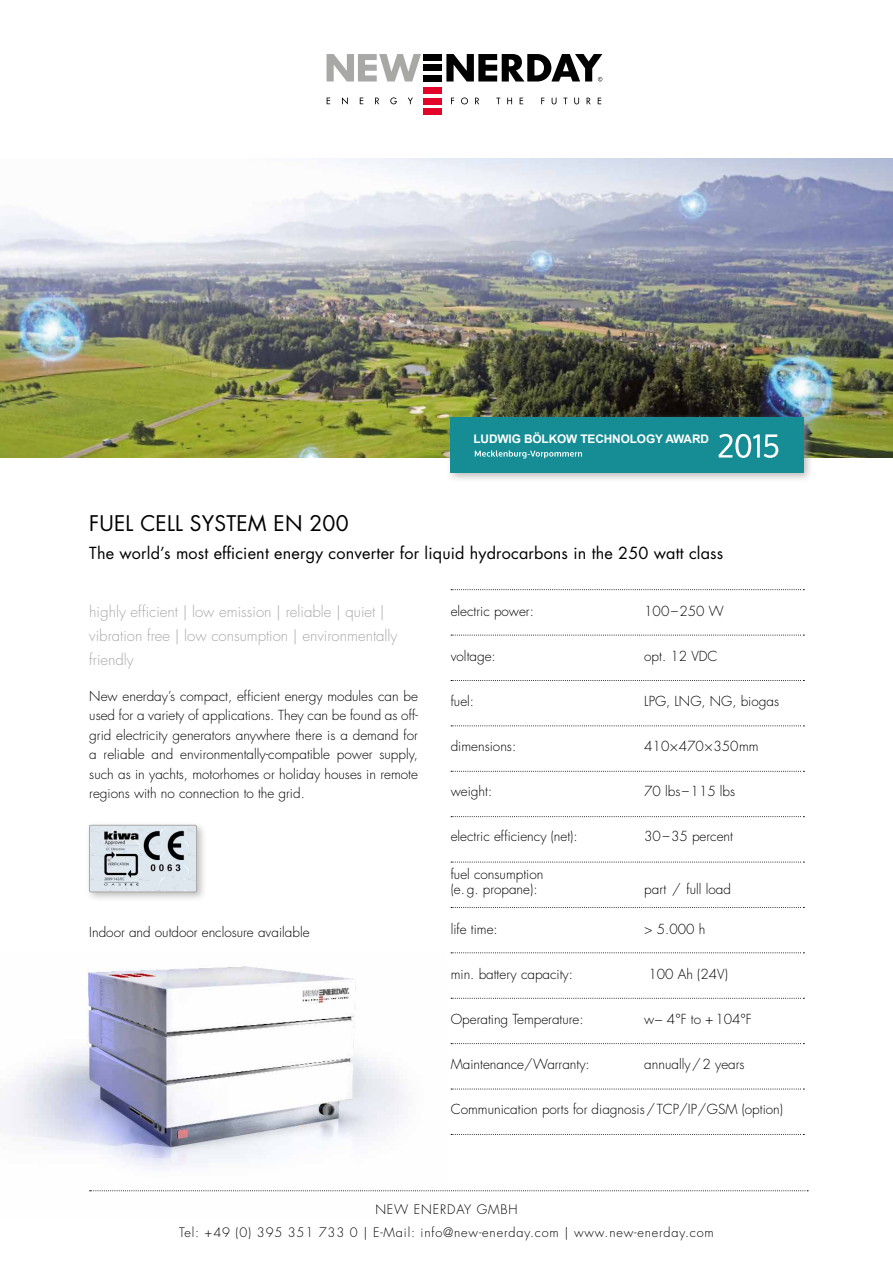
<style>
.page{position:relative;width:893px;height:1263px;background:#fff}
.page>*{position:absolute;margin:0;border:0;box-sizing:border-box;transform-origin:0 0}
.t1{font:21px "Futura Std";letter-spacing:.01em;color:#000}
.t2{font:16.2px "Futura Std";letter-spacing:.01em;color:#000}
.t3{font:300 15px/24px "Futura Std";color:#a8a8a7}
.t4{font:300 13.5px/19.5px "Futura Std";color:#000;text-align:justify}
.t5{font:300 12.75px/22.5px "Futura Std";letter-spacing:.065em;color:#000;text-align:center}
.t6{font:700 11.85px "Arial";letter-spacing:-.01em;color:#fff}
</style>
<div class="page">
<img style="left:0;top:966px;width:446px;height:226px">
<img style="left:0;top:158px;width:893px;height:300px">
<svg style="left:90px;top:1190px;width:718px;height:1px"></svg>
<svg style="left:451px;top:680px;width:353px;height:1px"></svg>
<svg style="left:451px;top:1134px;width:353px;height:1px"></svg>
<svg style="left:451px;top:725px;width:353px;height:1px"></svg>
<svg style="left:451px;top:771px;width:353px;height:1px"></svg>
<svg style="left:451px;top:998px;width:353px;height:1px"></svg>
<svg style="left:451px;top:816px;width:353px;height:1px"></svg>
<svg style="left:451px;top:862px;width:353px;height:1px"></svg>
<svg style="left:451px;top:907px;width:353px;height:1px"></svg>
<svg style="left:451px;top:952px;width:353px;height:1px"></svg>
<svg style="left:451px;top:635px;width:353px;height:1px"></svg>
<svg style="left:451px;top:1089px;width:353px;height:1px"></svg>
<svg style="left:451px;top:589px;width:353px;height:1px"></svg>
<svg style="left:451px;top:1043px;width:353px;height:1px"></svg>
<div style="left:423px;top:75px;width:19px;height:6px;background:#000"></div>
<div style="left:423px;top:65px;width:19px;height:6px;background:#000"></div>
<div style="left:423px;top:54px;width:19px;height:6px;background:#000"></div>
<svg style="left:327px;top:98px;width:3px;height:6px"></svg>
<svg style="left:342px;top:97px;width:6px;height:7px"></svg>
<svg style="left:360px;top:98px;width:3px;height:6px"></svg>
<svg style="left:375px;top:98px;width:4px;height:6px"></svg>
<svg style="left:390px;top:97px;width:7px;height:7px"></svg>
<svg style="left:408px;top:98px;width:5px;height:6px"></svg>
<svg style="left:461px;top:97px;width:7px;height:7px"></svg>
<svg style="left:475px;top:98px;width:4px;height:6px"></svg>
<svg style="left:496px;top:98px;width:4px;height:6px"></svg>
<svg style="left:507px;top:98px;width:5px;height:6px"></svg>
<svg style="left:520px;top:98px;width:3px;height:6px"></svg>
<svg style="left:541px;top:98px;width:3px;height:6px"></svg>
<svg style="left:552px;top:98px;width:4px;height:6px"></svg>
<svg style="left:574px;top:98px;width:5px;height:6px"></svg>
<svg style="left:587px;top:98px;width:4px;height:6px"></svg>
<svg style="left:598px;top:98px;width:3px;height:6px"></svg>
<svg style="left:446px;top:54px;width:156px;height:28px"></svg>
<svg style="left:327px;top:54px;width:94px;height:28px"></svg>
<div style="left:423px;top:88px;width:19px;height:6px;background:#e40428"></div>
<div style="left:423px;top:98px;width:19px;height:6px;background:#e40428"></div>
<div style="left:423px;top:109px;width:19px;height:6px;background:#e40428"></div>
<div style="left:85px;top:821px;width:122px;height:81px;background:#a8a8a7;opacity:.75"></div>
<img style="left:91px;top:827px;width:104px;height:63px">
<div style="left:89px;top:825px;width:108px;height:67px;border:1px solid #a8a8a7;border-radius:2px"></div>
<div style="left:446px;top:413px;width:368px;height:70px;background:#a8a8a7;opacity:.75"></div>
<div style="left:451px;top:418px;width:353px;height:55px;background:#168d95"></div>
<svg style="left:475px;top:450px;width:107px;height:8px"></svg>
<svg style="left:718px;top:434px;width:60px;height:24px"></svg>
<p class="t6" style="left:473px;top:431px;width:236px">LUDWIG BÖLKOW TECHNOLOGY AWARD</p>
<h1 class="t1" style="left:89px;top:510px;width:261px">FUEL CELL SYsTEM EN 200</h1>
<p class="t2" style="left:89px;top:543px;width:635px">The world’s most efficient energy converter for liquid hydrocarbons in the 250 watt class</p>
<p class="t3" style="left:89px;top:600px;width:310px">highly efficient | low emission | reliable | quiet | vibration free | low consumption | environmentally friendly</p>
<p class="t4" style="left:89px;top:687px;width:330px">New enerday’s compact, efficient energy modules can be used for a variety of applications. They can be found as off&shy;grid electricity generators anywhere there is a demand for a reliable and environmentally-compatible power supply, such as in yachts, motorhomes or holiday houses in remote regions with no connection to the grid.</p>
<p class="t4" style="left:89px;top:922px;width:222px">Indoor and outdoor enclosure available</p>
<p class="t4" style="left:451px;top:602px;width:85px">electric power:</p>
<p class="t4" style="left:644px;top:602px;width:81px">100–250 W</p>
<p class="t4" style="left:451px;top:647px;width:47px">voltage:</p>
<p class="t4" style="left:644px;top:647px;width:75px">opt. 12 VDC</p>
<p class="t4" style="left:451px;top:692px;width:25px">fuel:</p>
<p class="t4" style="left:644px;top:692px;width:136px">LPG, LNG, NG, biogas</p>
<p class="t4" style="left:451px;top:737px;width:67px">dimensions:</p>
<p class="t4" style="left:644px;top:737px;width:116px">410×470×350mm</p>
<p class="t4" style="left:451px;top:782px;width:43px">weight:</p>
<p class="t4" style="left:644px;top:782px;width:92px">70 lbs –115 lbs</p>
<p class="t4" style="left:451px;top:827px;width:128px">electric efficiency (net):</p>
<p class="t4" style="left:644px;top:827px;width:90px">30–35 percent</p>
<p class="t4" style="left:451px;top:867px;width:94px;line-height:15px">fuel consumption (e.g. propane):</p>
<p class="t4" style="left:644px;top:879px;width:88px">part / full load</p>
<p class="t4" style="left:451px;top:920px;width:48px">life time:</p>
<p class="t4" style="left:644px;top:920px;width:63px">&gt; 5.000 h</p>
<p class="t4" style="left:451px;top:965px;width:124px">min. battery capacity:</p>
<p class="t4" style="left:648px;top:965px;width:81px">100 Ah (24V)</p>
<p class="t4" style="left:451px;top:1010px;width:134px">Operating Temperature:</p>
<p class="t4" style="left:644px;top:1010px;width:109px">w− 4°F to +104°F</p>
<p class="t4" style="left:451px;top:1055px;width:141px">Maintenance/ Warranty:</p>
<p class="t4" style="left:644px;top:1055px;width:102px">annually/2 years</p>
<p class="t4" style="left:451px;top:1100px;width:334px">Communication ports for diagnosis/TCP/IP/GSM (option)</p>
<p class="t5" style="left:179px;top:1199px;width:536px">new enerday GmbH<br>Tel: +49 (0) 395 351 733 0 | E-Mail: info@new-enerday.com | www.new-enerday.com</p>
</div>
